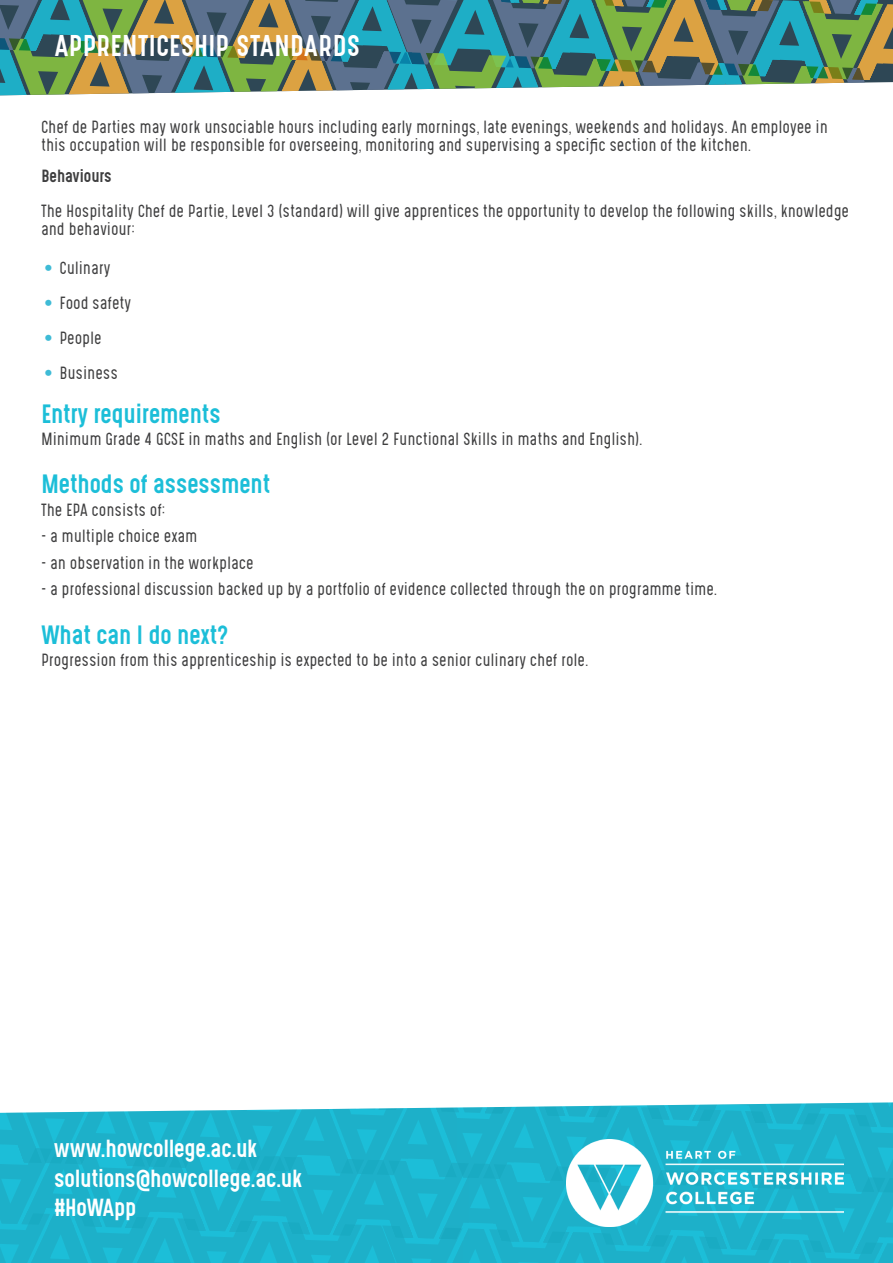
<style>
.page{position:relative;width:893px;height:1263px;background:#fff}
.page>*{position:absolute;margin:0;border:0;box-sizing:border-box;transform-origin:0 0}
.t1{font:25.5px "Gotcha Gothic";letter-spacing:.025em;color:#fff}
.Header_1{font:22.5px "Gotcha Gothic";color:#1cbed8}
.t2{font:21px/29.4px "Gotcha Gothic";letter-spacing:-.005em;color:#fff}
.Body{font:300 15px "Gotcha Gothic";color:#3e3e3f}
.Header_1-2{font:300 15px/18px "Gotcha Gothic";color:#3e3e3f}
.Paragraph_Style_1{font:300 15px/18px "Gotcha Gothic";color:#3e3e3f}
.Paragraph_Style_1-2{font:15px "Gotcha Gothic";color:#3e3e3f}
.s1{color:#3fbbd6}
</style>
<div class="page">
<svg style="left:0;top:0;width:893px;height:96px;background:#668c79"></svg>
<svg style="left:0;top:1102px;width:893px;height:161px;background:#26b5ce"></svg>
<img style="left:566px;top:1139px;width:277px;height:87px">
<h1 class="t1" style="left:55px;top:26px;width:306px">APPRENTICESHIP STANDARDS</h1>
<p class="Header_1-2" style="left:41px;top:118px;width:788px">Chef de Parties may work unsociable hours including early mornings, late evenings, weekends and holidays. An employee in this occupation will be responsible for overseeing, monitoring and supervising a specific section of the kitchen.</p>
<p class="Paragraph_Style_1-2" style="left:41px;top:164px;width:72px">Behaviours</p>
<p class="Paragraph_Style_1" style="left:41px;top:202px;width:809px">The Hospitality Chef de Partie, Level 3 (standard) will give apprentices the opportunity to develop the following skills, knowledge and behaviour:</p>
<p class="Header_1-2" style="left:41px;top:259px;width:71px"><span class="s1">•</span> Culinary</p>
<p class="Header_1-2" style="left:41px;top:294px;width:92px"><span class="s1">•</span> Food safety</p>
<p class="Header_1-2" style="left:41px;top:329px;width:62px"><span class="s1">•</span> People</p>
<p class="Header_1-2" style="left:41px;top:364px;width:78px"><span class="s1">•</span> Business</p>
<p class="Header_1" style="left:41px;top:397px;width:181px">Entry requirements</p>
<p class="Body" style="left:41px;top:427px;width:603px">Minimum Grade 4 GCSE in maths and English (or Level 2 Functional Skills in maths and English).</p>
<p class="Header_1" style="left:41px;top:467px;width:230px">Methods of assessment</p>
<p class="Body" style="left:41px;top:498px;width:126px">The EPA consists of:</p>
<p class="Body" style="left:41px;top:524px;width:158px">- a multiple choice exam</p>
<p class="Body" style="left:41px;top:551px;width:214px">- an observation in the workplace</p>
<p class="Body" style="left:41px;top:577px;width:678px">- a professional discussion backed up by a portfolio of evidence collected through the on programme time.</p>
<p class="Header_1" style="left:41px;top:617px;width:188px">What can I do next?</p>
<p class="Body" style="left:41px;top:648px;width:549px">Progression from this apprenticeship is expected to be into a senior culinary chef role.</p>
<h3 class="t2" style="left:54px;top:1134px;width:250px">www.howcollege.ac.uk solutions@howcollege.ac.uk #HoWApp</h3>
</div>
